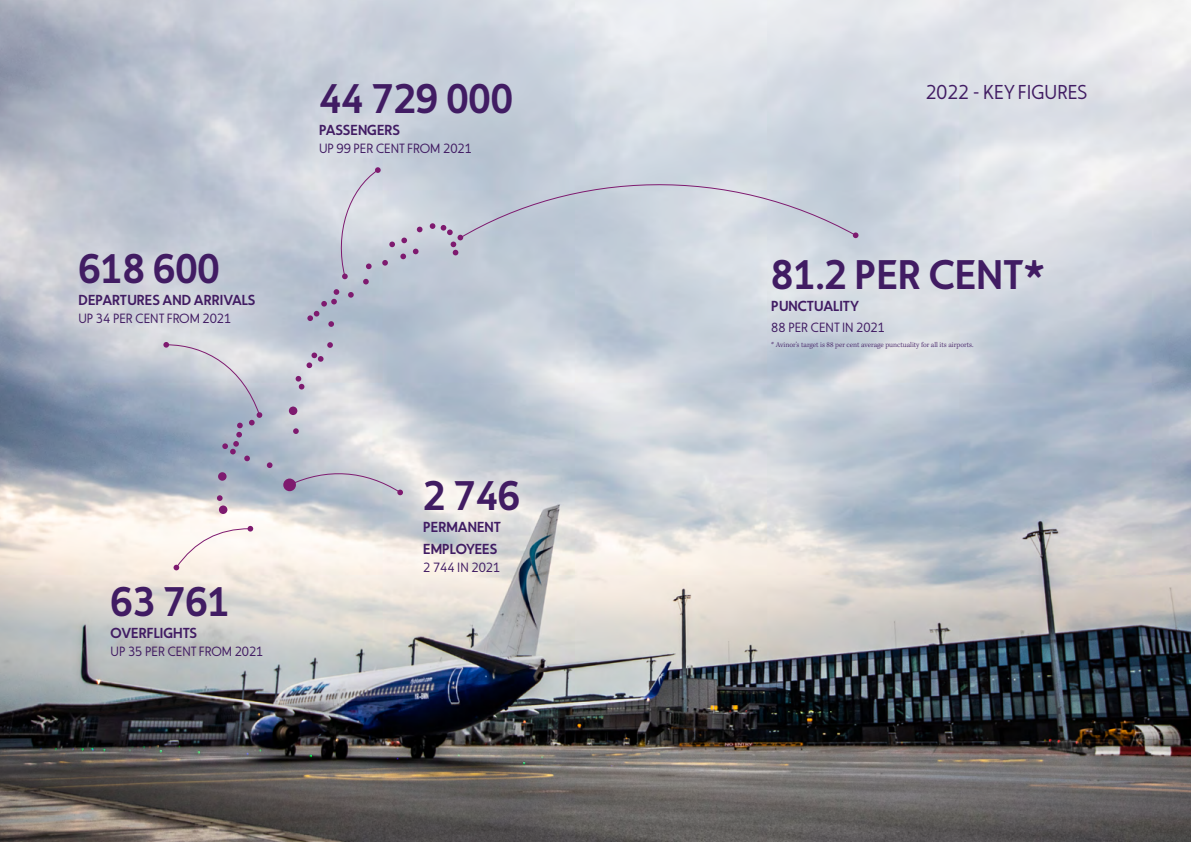
<style>
.page{position:relative;width:1191px;height:842px;background:#fff}
.page>*{position:absolute;margin:0;border:0;box-sizing:border-box;transform-origin:0 0}
.t1{font:700 37px "Avinor";color:#411c63}
.t2{font:500 18px "Avinor";color:#411c63}
.t3{font:700 13px "Avinor";color:#411c63}
.t4{font:500 12px "Avinor";color:#411c63}
.t5{font:300 7.5px "Kepler Std";color:#411c63}
</style>
<div class="page">
<img style="left:0;top:0;width:1191px;height:842px">
<div style="left:283px;top:478px;width:13px;height:13px;background:#7e1a6f;border-radius:50%"></div>
<div style="left:218px;top:472px;width:8px;height:9px;background:#7e1a6f;border-radius:50%"></div>
<div style="left:289px;top:406px;width:8px;height:9px;background:#7e1a6f;border-radius:50%"></div>
<div style="left:219px;top:505px;width:8px;height:9px;background:#7e1a6f;border-radius:50%"></div>
<svg style="left:217px;top:495px;width:6px;height:6px"></svg>
<svg style="left:173px;top:526px;width:80px;height:44px"></svg>
<svg style="left:293px;top:428px;width:6px;height:6px"></svg>
<svg style="left:296px;top:376px;width:8px;height:13px"></svg>
<svg style="left:306px;top:342px;width:27px;height:26px"></svg>
<svg style="left:163px;top:342px;width:109px;height:126px"></svg>
<svg style="left:289px;top:468px;width:114px;height:27px"></svg>
<svg style="left:413px;top:249px;width:5px;height:5px"></svg>
<svg style="left:417px;top:227px;width:5px;height:5px"></svg>
<svg style="left:430px;top:223px;width:5px;height:6px"></svg>
<svg style="left:307px;top:167px;width:100px;height:160px"></svg>
<svg style="left:441px;top:165px;width:417px;height:90px"></svg>
<p class="t1" style="left:78px;top:246px;width:143px">618 600</p>
<p class="t3" style="left:78px;top:292px;width:178px">DEPARTURES AND ARRIVALS</p>
<p class="t4" style="left:78px;top:311px;width:154px">UP 34 PER CENT FROM 2021</p>
<p class="t1" style="left:319px;top:75px;width:195px">44 729 000</p>
<p class="t3" style="left:319px;top:121px;width:83px">PASSENGERS</p>
<p class="t4" style="left:319px;top:140px;width:154px">UP 99 PER CENT FROM 2021</p>
<p class="t1" style="left:111px;top:578px;width:121px">63 761</p>
<p class="t3" style="left:111px;top:624px;width:88px">OVERFLIGHTS</p>
<p class="t4" style="left:111px;top:643px;width:154px">UP 35 PER CENT FROM 2021</p>
<p class="t1" style="left:423px;top:472px;width:98px">2 746</p>
<p class="t3" style="left:423px;top:518px;width:80px">PERMANENT</p>
<p class="t3" style="left:423px;top:540px;width:76px">EMPLOYEES</p>
<p class="t4" style="left:423px;top:559px;width:79px">2 744 IN 2021</p>
<p class="t2" style="left:926px;top:81px;width:163px">2022 - KEY FIGURES</p>
<p class="t1" style="left:771px;top:251px;width:274px">81.2 PER CENT*</p>
<p class="t3" style="left:771px;top:297px;width:89px">PUNCTUALITY</p>
<p class="t4" style="left:771px;top:320px;width:115px">88 PER CENT IN 2021</p>
<p class="t5" style="left:771px;top:340px;width:204px">* Avinor’s target is 88 per cent average punctuality for all its airports.</p>
</div>
